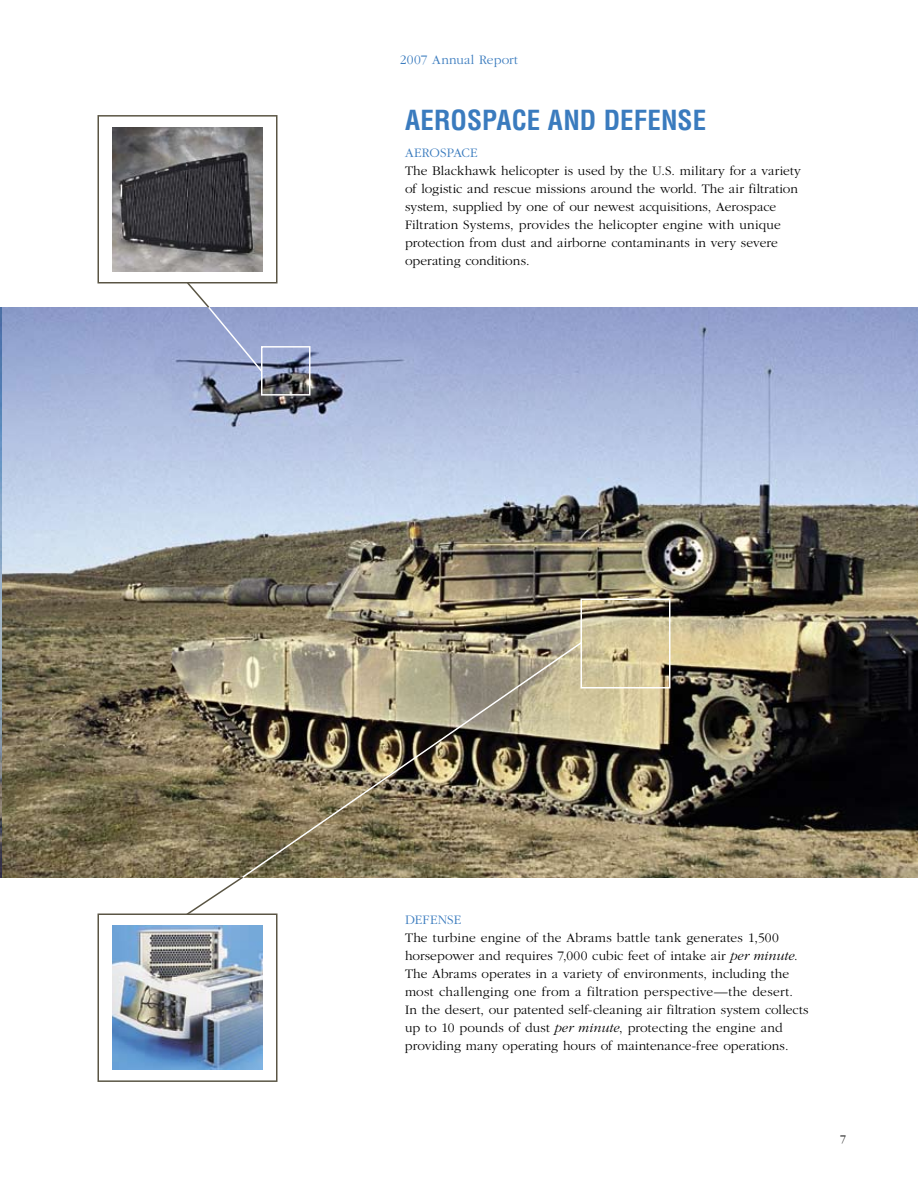
<style>
.page{position:relative;width:918px;height:1188px;background:#fff}
.page>*{position:absolute;margin:0;border:0;box-sizing:border-box;transform-origin:0 0}
.t1{font:700 condensed 27px "Helvetica";letter-spacing:.005em;color:#3a7bbe}
.t2{font:300 13.5px/18px "Garamond";letter-spacing:.005em;color:#000}
.t3{font:300 13.5px "Garamond";letter-spacing:.01em;color:#3a7bbe}
.t4{font:300 12px "Garamond";color:#000}
.s1{font-style:italic}
</style>
<div class="page">
<img style="left:1px;top:308px;width:917px;height:569px">
<div style="left:261px;top:346px;width:49px;height:50px;border:2px solid #fff"></div>
<div style="left:98px;top:115px;width:180px;height:169px;border:2px solid #5a5544"></div>
<img style="left:112px;top:127px;width:150px;height:144px">
<div style="left:580px;top:598px;width:90px;height:90px;border:2px solid #fff"></div>
<img style="left:240px;top:641px;width:343px;height:237px">
<div style="left:98px;top:914px;width:180px;height:168px;border:2px solid #5a5544"></div>
<img style="left:112px;top:926px;width:150px;height:144px">
<svg style="left:185px;top:875px;width:60px;height:41px"></svg>
<svg style="left:185px;top:281px;width:79px;height:92px"></svg>
<p class="t3" style="left:400px;top:53px;width:120px">2007 Annual Report</p>
<h1 class="t1" style="left:405px;top:103px;width:303px">AEROSPACE AND DEFENSE</h1>
<p class="t3" style="left:405px;top:145px;width:19px">Aerospace</p>
<p class="t2" style="left:405px;top:162px;width:398px">The Blackhawk helicopter is used by the U.S. military for a variety of logistic and rescue missions around the world. The air filtration system, supplied by one of our newest acquisitions, Aerospace Filtration Systems, provides the helicopter engine with unique protection from dust and airborne contaminants in very severe operating conditions.</p>
<p class="t3" style="left:405px;top:912px;width:19px">Defense</p>
<p class="t2" style="left:405px;top:929px;width:405px">The turbine engine of the Abrams battle tank generates 1,500 horsepower and requires 7,000 cubic feet of intake air <span class="s1">per minute</span>.<br>The Abrams operates in a variety of environments, including the most challenging one from a filtration perspective—the desert.<br>In the desert, our patented self-cleaning air filtration system collects up to 10 pounds of dust <span class="s1">per minute</span>, protecting the engine and providing many operating hours of maintenance-free operations.</p>
<p class="t4" style="left:840px;top:1133px;width:7px">7</p>
</div>
